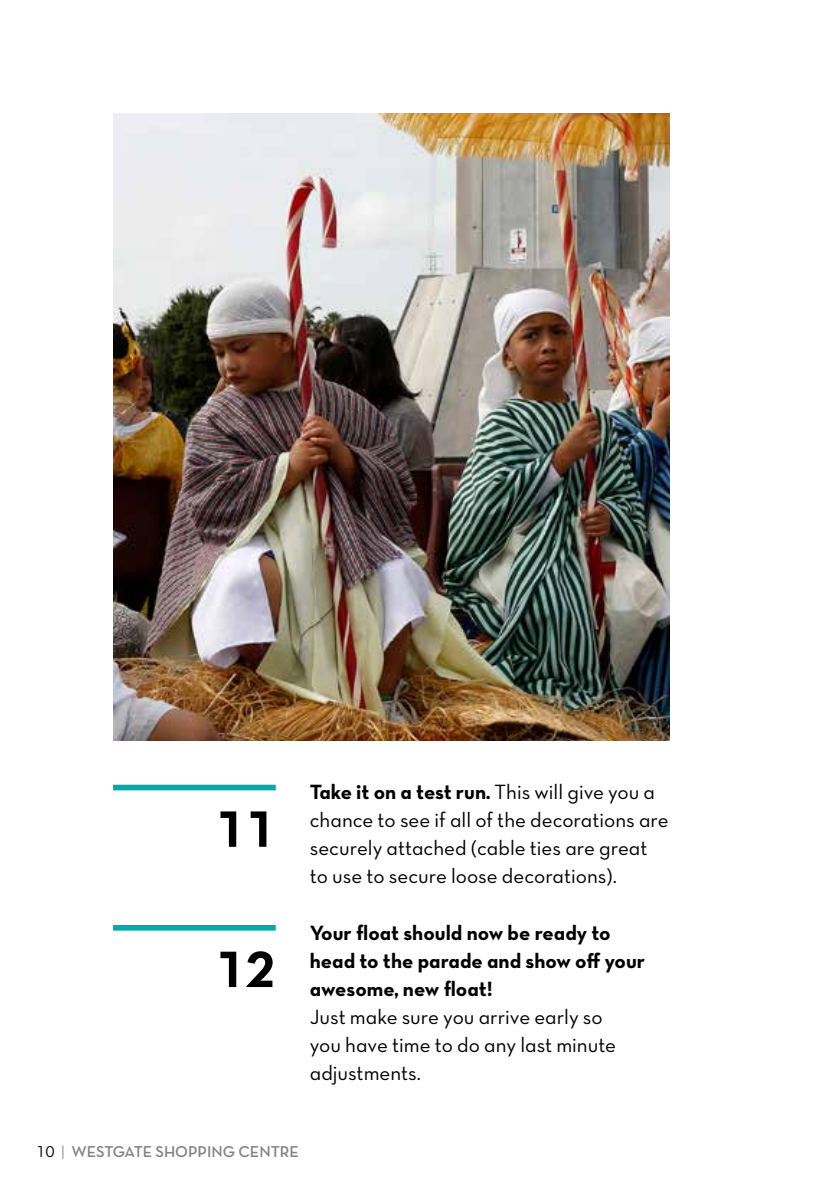
<style>
.page{position:relative;width:840px;height:1191px;background:#fff}
.page>*{position:absolute;margin:0;border:0;box-sizing:border-box;transform-origin:0 0}
.t1{font:52px "Neutra Text TF Bold Alt";color:#000}
.t2{font:21px/28px "Neutra Text TF Book Alt";color:#000}
.t3{font:21px/28px "Neutra Text TF Bold Alt";color:#000}
.t4{font:16px "Neutra Text TF Demi Alt";color:#808285}
.s1{font-family:"Neutra Text TF Book Alt"}
.s2{font-family:"Neutra Text TF Book Alt";color:#000}
.s3{font-family:"Neutra Text TF Book Alt";color:#939598}
</style>
<div class="page">
<img style="left:113px;top:113px;width:556px;height:627px">
<div style="left:113px;top:784px;width:162px;height:6px;background:#00aaa9"></div>
<div style="left:113px;top:925px;width:162px;height:5px;background:#00aaa9"></div>
<h1 class="t1" style="left:215px;top:796px;width:62px">11</h1>
<h1 class="t1" style="left:215px;top:937px;width:62px">12</h1>
<p class="t3" style="left:309px;top:778px;width:346px">Take it on a test run. <span class="s1">This will give you a</span></p>
<p class="t2" style="left:309px;top:806px;width:360px">chance to see if all of the decorations are securely attached (cable ties are great to use to secure loose decorations).</p>
<p class="t3" style="left:309px;top:918px;width:336px">Your float should now be ready to head to the parade and show off your awesome, new float!</p>
<p class="t2" style="left:309px;top:1002px;width:307px">Just make sure you arrive early so you have time to do any last minute adjustments.</p>
<p class="t4" style="left:36px;top:1141px;width:264px"><span class="s2">10</span> <span class="s3">|</span> WESTGATE SHOPPING CENTRE</p>
</div>
